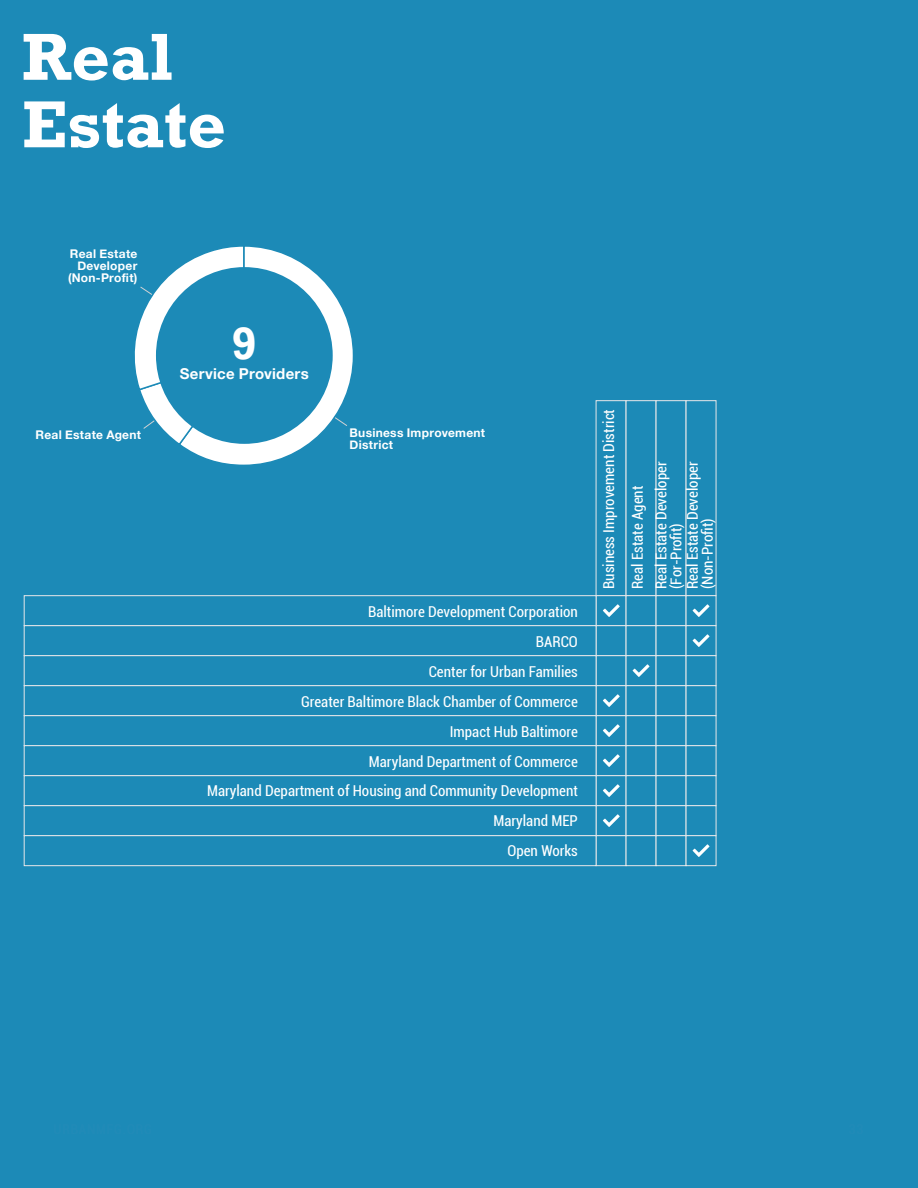
<style>
.page{position:relative;width:918px;height:1188px;background:#1c8ab7}
.page>*{position:absolute;margin:0;border:0;box-sizing:border-box;transform-origin:0 0}
.t1{font:700 67.5px/67.5px "Rockwell";color:#fff}
.t2{font:700 46.35px "Rockwell";color:#fff}
.t3{font:condensed 15px/29.8px "Roboto";color:#fff}
.t4{font:700 15px "Helvetica Neue";letter-spacing:.015em;color:#fff}
.t5{font:700 12px/12px "Helvetica Neue";letter-spacing:.02em;color:#fff;text-align:right}
</style>
<div class="page">
<div style="left:596px;top:595px;width:30px;height:31px;background:#1c8ab7;border:1px solid #e6e7e9"></div>
<div style="left:626px;top:595px;width:30px;height:31px;background:#1c8ab7;border:1px solid #e6e7e9"></div>
<div style="left:656px;top:595px;width:30px;height:31px;background:#1c8ab7;border:1px solid #e6e7e9"></div>
<div style="left:686px;top:595px;width:30px;height:31px;background:#1c8ab7;border:1px solid #e6e7e9"></div>
<div style="left:596px;top:625px;width:30px;height:31px;background:#1c8ab7;border:1px solid #e6e7e9"></div>
<div style="left:626px;top:625px;width:30px;height:31px;background:#1c8ab7;border:1px solid #e6e7e9"></div>
<div style="left:656px;top:625px;width:30px;height:31px;background:#1c8ab7;border:1px solid #e6e7e9"></div>
<div style="left:686px;top:625px;width:30px;height:31px;background:#1c8ab7;border:1px solid #e6e7e9"></div>
<div style="left:596px;top:655px;width:30px;height:31px;background:#1c8ab7;border:1px solid #e6e7e9"></div>
<div style="left:626px;top:655px;width:30px;height:31px;background:#1c8ab7;border:1px solid #e6e7e9"></div>
<div style="left:656px;top:655px;width:30px;height:31px;background:#1c8ab7;border:1px solid #e6e7e9"></div>
<div style="left:686px;top:655px;width:30px;height:31px;background:#1c8ab7;border:1px solid #e6e7e9"></div>
<div style="left:596px;top:685px;width:30px;height:31px;background:#1c8ab7;border:1px solid #e6e7e9"></div>
<div style="left:626px;top:685px;width:30px;height:31px;background:#1c8ab7;border:1px solid #e6e7e9"></div>
<div style="left:656px;top:685px;width:30px;height:31px;background:#1c8ab7;border:1px solid #e6e7e9"></div>
<div style="left:686px;top:685px;width:30px;height:31px;background:#1c8ab7;border:1px solid #e6e7e9"></div>
<div style="left:596px;top:715px;width:30px;height:31px;background:#1c8ab7;border:1px solid #e6e7e9"></div>
<div style="left:626px;top:715px;width:30px;height:31px;background:#1c8ab7;border:1px solid #e6e7e9"></div>
<div style="left:656px;top:715px;width:30px;height:31px;background:#1c8ab7;border:1px solid #e6e7e9"></div>
<div style="left:686px;top:715px;width:30px;height:31px;background:#1c8ab7;border:1px solid #e6e7e9"></div>
<div style="left:596px;top:745px;width:30px;height:31px;background:#1c8ab7;border:1px solid #e6e7e9"></div>
<div style="left:626px;top:745px;width:30px;height:31px;background:#1c8ab7;border:1px solid #e6e7e9"></div>
<div style="left:656px;top:745px;width:30px;height:31px;background:#1c8ab7;border:1px solid #e6e7e9"></div>
<div style="left:686px;top:745px;width:30px;height:31px;background:#1c8ab7;border:1px solid #e6e7e9"></div>
<div style="left:596px;top:775px;width:30px;height:31px;background:#1c8ab7;border:1px solid #e6e7e9"></div>
<div style="left:626px;top:775px;width:30px;height:31px;background:#1c8ab7;border:1px solid #e6e7e9"></div>
<div style="left:656px;top:775px;width:30px;height:31px;background:#1c8ab7;border:1px solid #e6e7e9"></div>
<div style="left:686px;top:775px;width:30px;height:31px;background:#1c8ab7;border:1px solid #e6e7e9"></div>
<div style="left:596px;top:805px;width:30px;height:31px;background:#1c8ab7;border:1px solid #e6e7e9"></div>
<div style="left:626px;top:805px;width:30px;height:31px;background:#1c8ab7;border:1px solid #e6e7e9"></div>
<div style="left:656px;top:805px;width:30px;height:31px;background:#1c8ab7;border:1px solid #e6e7e9"></div>
<div style="left:686px;top:805px;width:30px;height:31px;background:#1c8ab7;border:1px solid #e6e7e9"></div>
<div style="left:596px;top:835px;width:30px;height:31px;background:#1c8ab7;border:1px solid #e6e7e9"></div>
<div style="left:626px;top:835px;width:30px;height:31px;background:#1c8ab7;border:1px solid #e6e7e9"></div>
<div style="left:656px;top:835px;width:30px;height:31px;background:#1c8ab7;border:1px solid #e6e7e9"></div>
<div style="left:686px;top:835px;width:30px;height:31px;background:#1c8ab7;border:1px solid #e6e7e9"></div>
<div style="left:24px;top:595px;width:572px;height:31px;background:#1c8ab7;border:1px solid #e6e7e9"></div>
<div style="left:24px;top:625px;width:572px;height:31px;background:#1c8ab7;border:1px solid #e6e7e9"></div>
<div style="left:24px;top:655px;width:572px;height:31px;background:#1c8ab7;border:1px solid #e6e7e9"></div>
<div style="left:24px;top:685px;width:572px;height:31px;background:#1c8ab7;border:1px solid #e6e7e9"></div>
<div style="left:24px;top:715px;width:572px;height:31px;background:#1c8ab7;border:1px solid #e6e7e9"></div>
<div style="left:24px;top:745px;width:572px;height:31px;background:#1c8ab7;border:1px solid #e6e7e9"></div>
<div style="left:24px;top:775px;width:572px;height:31px;background:#1c8ab7;border:1px solid #e6e7e9"></div>
<div style="left:24px;top:805px;width:572px;height:31px;background:#1c8ab7;border:1px solid #e6e7e9"></div>
<div style="left:24px;top:835px;width:572px;height:31px;background:#1c8ab7;border:1px solid #e6e7e9"></div>
<svg style="left:134px;top:246px;width:219px;height:219px"></svg>
<div style="left:156px;top:267px;width:177px;height:177px;background:#1c8ab7;border-radius:50%"></div>
<svg style="left:603px;top:604px;width:17px;height:13px"></svg>
<svg style="left:603px;top:724px;width:17px;height:13px"></svg>
<svg style="left:603px;top:754px;width:17px;height:13px"></svg>
<svg style="left:603px;top:694px;width:17px;height:13px"></svg>
<svg style="left:603px;top:784px;width:17px;height:13px"></svg>
<svg style="left:633px;top:664px;width:17px;height:13px"></svg>
<svg style="left:693px;top:604px;width:17px;height:13px"></svg>
<svg style="left:693px;top:634px;width:17px;height:13px"></svg>
<svg style="left:603px;top:814px;width:17px;height:13px"></svg>
<svg style="left:693px;top:844px;width:17px;height:13px"></svg>
<h1 class="t1" style="left:22px;top:23px;width:205px">Real<br>Estate</h1>
<p class="t5" style="left:68px;top:248px;width:71px">Real Estate<br>Developer (Non-Profit)</p>
<h2 class="t2" style="left:232px;top:315px;width:27px">9</h2>
<p class="t4" style="left:180px;top:362px;width:130px">Service Providers</p>
<p class="t5" style="left:36px;top:429px;width:107px">Real Estate Agent</p>
<p class="t5" style="left:350px;top:427px;width:137px;text-align:left">Business Improvement<br>District</p>
<p class="t3" style="left:207px;top:596px;width:372px;text-align:right">Baltimore Development Corporation<br>BARCO<br>Center for Urban Families<br>Greater Baltimore Black Chamber of Commerce<br>Impact Hub Baltimore<br>Maryland Department of Commerce<br>Maryland Department of Housing and Community Development<br>Maryland MEP<br>Open Works</p>
<p class="t3" style="left:594px;top:589px;width:181px;line-height:28.3px;rotate:-90deg">Business Improvement District<br>Real Estate Agent</p>
<p class="t3" style="left:653px;top:589px;width:129px;line-height:15px;rotate:-90deg">Real Estate Developer (For-Profit)</p>
<p class="t3" style="left:685px;top:589px;width:129px;line-height:15px;rotate:-90deg">Real Estate Developer (Non-Profit)</p>
</div>
